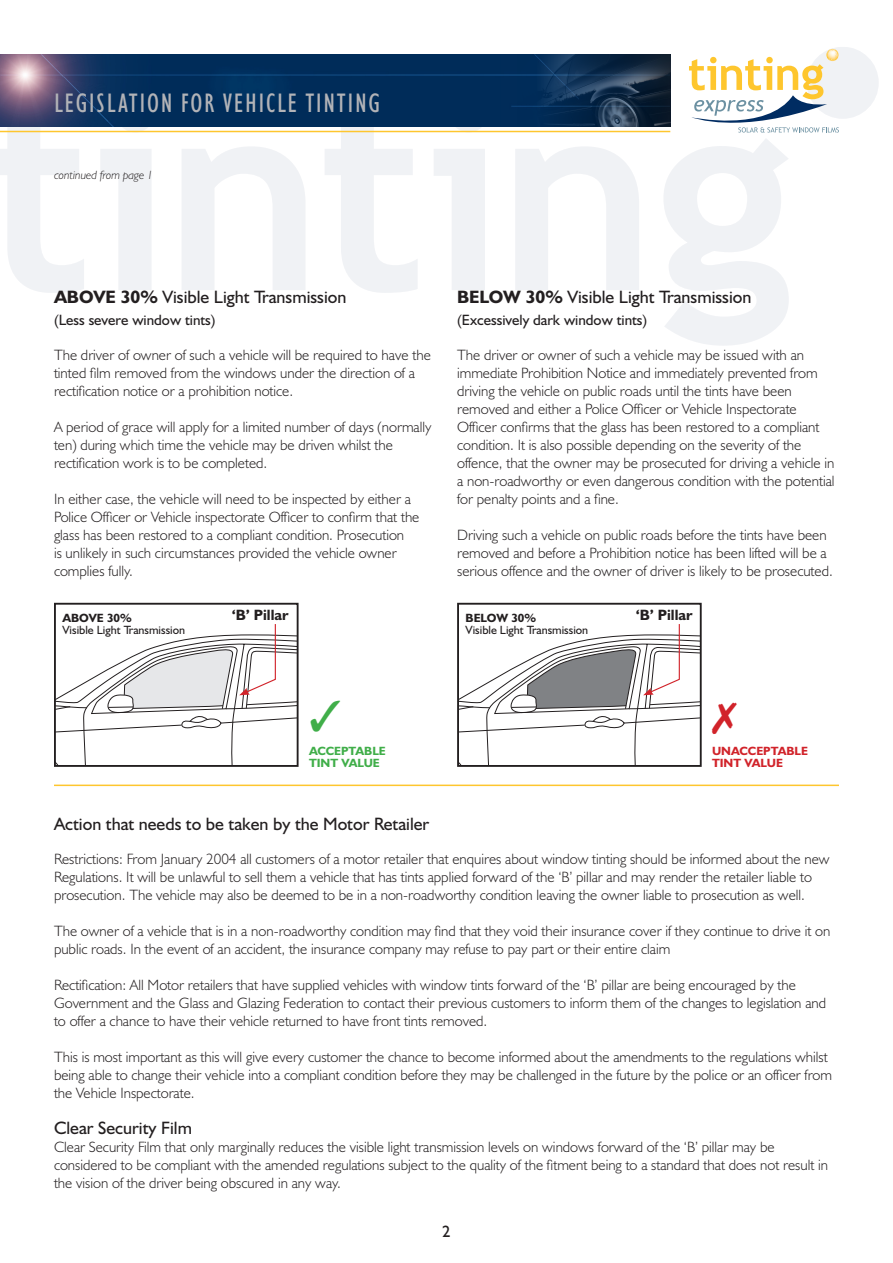
<style>
.page{position:relative;width:893px;height:1263px;background:#fff}
.page>*{position:absolute;margin:0;border:0;box-sizing:border-box;transform-origin:0 0}
.t1{font:condensed 27px "Humanist 521 BT";letter-spacing:.06em;color:#b2b3b7}
.t2{font:18px "Humanist 521 BT";color:#231f20}
.t3{font:16.5px "Humanist 521 BT";color:#231f20}
.t4{font:300 15px/18px "Humanist 521 BT";color:#231f20}
.t5{font:15px "Humanist 521 BT";color:#231f20}
.t6{font:700 15px "Humanist 521 BT";color:#231f20}
.t7{font:12px "Humanist 521 BT";color:#231f20}
.t8{font:700 12px/12px "Humanist 521 BT";color:#d1232a}
.t9{font:700 12px/12px "Humanist 521 BT";color:#40ae49}
.t10{font:italic 300 12px "Humanist 521 BT";color:#231f20}
.t11{font:700 12px "Humanist 521 BT";color:#231f20}
.s1{font-weight:700}
</style>
<div class="page">
<div style="left:807px;top:47px;width:72px;height:72px;background:#f0f2f5;border-radius:50%"></div>
<svg style="left:0;top:49px;width:839px;height:297px"></svg>
<div style="left:502px;top:54px;width:168px;height:72px;background:#012c59"></div>
<img style="left:518px;top:54px;width:152px;height:72px">
<hr style="left:0;top:131px;width:670px;height:1px;background:#fec62e">
<hr style="left:54px;top:784px;width:785px;height:2px;background:#fec62e">
<div style="left:457px;top:603px;width:245px;height:164px;border:2px solid #231f20"></div>
<div style="left:54px;top:603px;width:245px;height:164px;border:2px solid #231f20"></div>
<svg style="left:55px;top:623px;width:243px;height:143px"></svg>
<svg style="left:458px;top:623px;width:243px;height:143px"></svg>
<h1 class="t1" style="left:54px;top:87px;width:328px">LEGISLATION FOR VEHICLE TINTING</h1>
<p class="t10" style="left:54px;top:168px;width:101px">continued from page 1</p>
<p class="t2" style="left:54px;top:286px;width:294px"><span class="s1">ABOVE 30%</span> Visible Light Transmission</p>
<p class="t5" style="left:54px;top:311px;width:163px">(Less severe window tints)</p>
<p class="t4" style="left:54px;top:346px;width:378px">The driver of owner of such a vehicle will be required to have the tinted film removed from the windows under the direction of a rectification notice or a prohibition notice.</p>
<p class="t4" style="left:54px;top:418px;width:379px">A period of grace will apply for a limited number of days (normally ten) during which time the vehicle may be driven whilst the rectification work is to be completed.</p>
<p class="t4" style="left:54px;top:490px;width:367px">In either case, the vehicle will need to be inspected by either a Police Officer or Vehicle inspectorate Officer to confirm that the glass has been restored to a compliant condition. Prosecution<br>is unlikely in such circumstances provided the vehicle owner complies fully.</p>
<p class="t2" style="left:457px;top:286px;width:296px"><span class="s1">BELOW 30%</span> Visible Light Transmission</p>
<p class="t5" style="left:457px;top:311px;width:192px">(Excessively dark window tints)</p>
<p class="t4" style="left:457px;top:346px;width:379px">The driver or owner of such a vehicle may be issued with an immediate Prohibition Notice and immediately prevented from driving the vehicle on public roads until the tints have been removed and either a Police Officer or Vehicle Inspectorate Officer confirms that the glass has been restored to a compliant condition. It is also possible depending on the severity of the offence, that the owner may be prosecuted for driving a vehicle in a non-roadworthy or even dangerous condition with the potential for penalty points and a fine.</p>
<p class="t4" style="left:457px;top:526px;width:377px">Driving such a vehicle on public roads before the tints have been removed and before a Prohibition notice has been lifted will be a serious offence and the owner of driver is likely to be prosecuted.</p>
<p class="t11" style="left:63px;top:610px;width:71px">ABOVE 30%</p>
<p class="t6" style="left:232px;top:605px;width:58px">‘B’ PILLAR</p>
<p class="t6" style="left:636px;top:605px;width:58px">‘B’ PILLAR</p>
<p class="t7" style="left:63px;top:622px;width:124px">Visible Light Transmission</p>
<p class="t11" style="left:466px;top:610px;width:10px">BELOW</p>
<p class="t11" style="left:511px;top:610px;width:26px">30%</p>
<p class="t7" style="left:466px;top:622px;width:124px">Visible Light Transmission</p>
<p class="t9" style="left:309px;top:744px;width:71px">ACCEPTABLE<br>TINT VALUE</p>
<p class="t8" style="left:712px;top:744px;width:83px">UNACCEPTABLE<br>TINT VALUE</p>
<p class="t2" style="left:54px;top:813px;width:377px">Action that needs to be taken by the Motor Retailer</p>
<p class="t4" style="left:54px;top:850px;width:777px">Restrictions: From January 2004 all customers of a motor retailer that enquires about window tinting should be informed about the new<br>Regulations. It will be unlawful to sell them a vehicle that has tints applied forward of the ‘B’ pillar and may render the retailer liable to prosecution. The vehicle may also be deemed to be in a non-roadworthy condition leaving the owner liable to prosecution as well.</p>
<p class="t4" style="left:54px;top:922px;width:778px">The owner of a vehicle that is in a non-roadworthy condition may find that they void their insurance cover if they continue to drive it on public roads. In the event of an accident, the insurance company may refuse to pay part or their entire claim</p>
<p class="t4" style="left:54px;top:976px;width:774px">Rectification: All Motor retailers that have supplied vehicles with window tints forward of the ‘B’ pillar are being encouraged by the<br>Government and the Glass and Glazing Federation to contact their previous customers to inform them of the changes to legislation and to offer a chance to have their vehicle returned to have front tints removed.</p>
<p class="t4" style="left:54px;top:1048px;width:780px">This is most important as this will give every customer the chance to become informed about the amendments to the regulations whilst being able to change their vehicle into a compliant condition before they may be challenged in the future by the police or an officer from the Vehicle Inspectorate.</p>
<p class="t2" style="left:54px;top:1117px;width:139px">Clear Security Film</p>
<p class="t4" style="left:54px;top:1138px;width:776px">Clear Security Film that only marginally reduces the visible light transmission levels on windows forward of the ‘B’ pillar may be considered to be compliant with the amended regulations subject to the quality of the fitment being to a standard that does not result in the vision of the driver being obscured in any way.</p>
<p class="t3" style="left:442px;top:1221px;width:10px">2</p>
</div>
